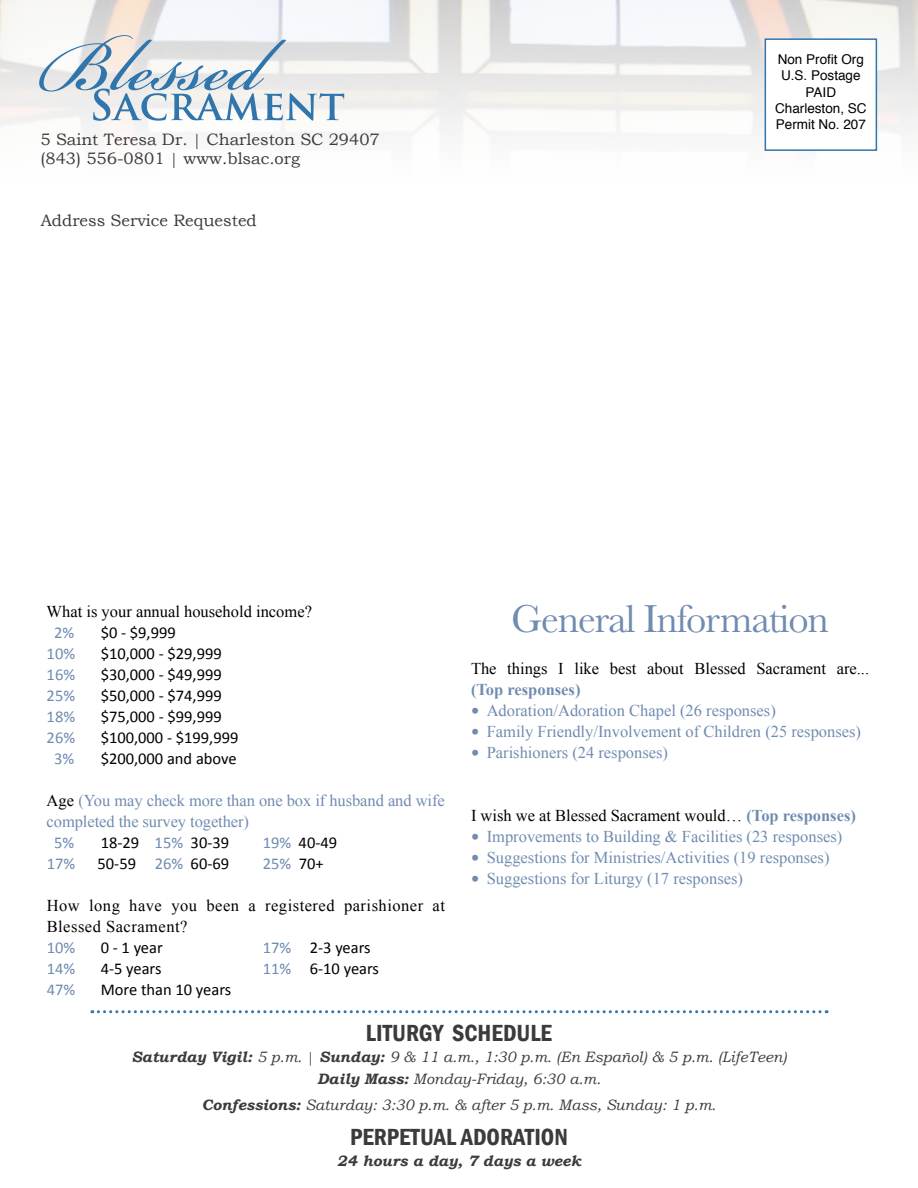
<style>
.page{position:relative;width:918px;height:1188px;background:#fff}
.page>*{position:absolute;margin:0;border:0;box-sizing:border-box;transform-origin:0 0}
.t1{font:40.5px "Baskerville";letter-spacing:-.03em;color:#708cb1}
.t2{font:600 condensed 24px "Franklin Gothic";color:#3b3b3c}
.t3{font:16.5px/21px "Times New Roman";color:#708cb1}
.t4{font:16.5px "Calibri";color:#000}
.t5{font:16.5px "Times New Roman";color:#000}
.t6{font:16.5px/19.8px "Bookman Old Style";color:#3b3b3c}
.t7{font:16.5px/21px "Times New Roman";letter-spacing:.03em;color:#000}
.t8{font:16.5px "Calibri";color:#708cb1}
.t9{font:700 16.5px "Times New Roman";color:#708cb1}
.t10{font:italic 15px/21.8px "Bookman Old Style";color:#3b3b3c;text-align:center}
.t11{font:italic 700 15px "Bookman Old Style";color:#3b3b3c}
.t12{font:13.5px/16.2px "Helvetica";color:#000;text-align:center}
.s1{font-family:"Baskerville"}
.s2{color:#000}
.s3{color:#708cb1}
.s4{font-family:"Calibri";font-weight:700}
.s5{font-weight:700;color:#708cb1}
.s6{font-weight:700}
.s7{font-family:"Baskerville";font-style:normal}
</style>
<div class="page">
<img style="left:0;top:0;width:918px;height:151px">
<div style="left:765px;top:38px;width:112px;height:113px;background:#fff;border:2px solid #3075ab"></div>
<svg style="left:39px;top:35px;width:305px;height:86px"></svg>
<svg style="left:92px;top:1010px;width:728px;height:3px"></svg>
<p class="t6" style="left:40px;top:129px;width:341px">5 Saint Teresa Dr. <span class="s1">|</span> Charleston SC 29407 (843) 556-0801 <span class="s1">|</span> www.blsac.org</p>
<p class="t6" style="left:41px;top:211px;width:218px">Address Service Requested</p>
<p class="t12" style="left:775px;top:52px;width:93px">Non Profit Org<br>U.S. Postage<br>PAID<br>Charleston, SC<br>Permit No. 207</p>
<p class="t5" style="left:47px;top:600px;width:267px">What is your annual household income?</p>
<p class="t8" style="left:54px;top:622px;width:22px">2%</p>
<p class="t4" style="left:101px;top:622px;width:77px">$0 - $9,999</p>
<p class="t8" style="left:47px;top:643px;width:30px">10%</p>
<p class="t4" style="left:101px;top:643px;width:123px">$10,000 - $29,999</p>
<p class="t8" style="left:47px;top:664px;width:30px">16%</p>
<p class="t4" style="left:101px;top:664px;width:123px">$30,000 - $49,999</p>
<p class="t8" style="left:47px;top:685px;width:30px">25%</p>
<p class="t4" style="left:101px;top:685px;width:123px">$50,000 - $74,999</p>
<p class="t8" style="left:47px;top:706px;width:30px">18%</p>
<p class="t4" style="left:101px;top:706px;width:123px">$75,000 - $99,999</p>
<p class="t8" style="left:47px;top:727px;width:30px">26%</p>
<p class="t4" style="left:101px;top:727px;width:139px">$100,000 - $199,999</p>
<p class="t8" style="left:54px;top:748px;width:22px">3%</p>
<p class="t4" style="left:101px;top:748px;width:138px">$200,000 and above</p>
<p class="t3" style="left:47px;top:789px;width:400px"><span class="s2">Age</span> (You may check more than one box if husband and wife completed the survey together)</p>
<p class="t8" style="left:54px;top:832px;width:22px">5%</p>
<p class="t4" style="left:101px;top:832px;width:130px">18-29 <span class="s3">15%</span> 30-39</p>
<p class="t4" style="left:263px;top:832px;width:76px"><span class="s3">19%</span> 40-49</p>
<p class="t8" style="left:47px;top:853px;width:30px">17%</p>
<p class="t4" style="left:98px;top:853px;width:133px">50-59 <span class="s3">26%</span> 60-69</p>
<p class="t8" style="left:263px;top:853px;width:62px">25% <span class="s2">70+</span></p>
<p class="t7" style="left:47px;top:894px;width:400px">How long have you been a registered parishioner at<br>Blessed Sacrament?</p>
<p class="t8" style="left:47px;top:937px;width:30px">10%</p>
<p class="t4" style="left:101px;top:937px;width:64px">0 - 1 year</p>
<p class="t4" style="left:263px;top:937px;width:109px"><span class="s3">17%</span> 2-3 years</p>
<p class="t8" style="left:47px;top:958px;width:30px">14%</p>
<p class="t4" style="left:101px;top:958px;width:62px">4-5 years</p>
<p class="t4" style="left:263px;top:958px;width:118px"><span class="s3">11%</span> 6-10 years</p>
<p class="t8" style="left:47px;top:979px;width:30px">47%</p>
<p class="t4" style="left:101px;top:979px;width:132px">More than 10 years</p>
<h1 class="t1" style="left:511px;top:594px;width:319px">General Information</h1>
<p class="t5" style="left:471px;top:658px;width:400px">The things I like best about Blessed Sacrament are...</p>
<p class="t9" style="left:471px;top:679px;width:111px">(Top responses)</p>
<p class="t3" style="left:471px;top:700px;width:306px"><span class="s4">•</span> Adoration/Adoration Chapel (26 responses)</p>
<p class="t3" style="left:471px;top:721px;width:392px"><span class="s4">•</span> Family Friendly/Involvement of Children (25 responses)</p>
<p class="t3" style="left:471px;top:742px;width:199px"><span class="s4">•</span> Parishioners (24 responses)</p>
<p class="t5" style="left:471px;top:805px;width:386px">I wish we at Blessed Sacrament would… <span class="s5">(Top responses)</span></p>
<p class="t3" style="left:471px;top:826px;width:373px"><span class="s4">•</span> Improvements to Building &amp; Facilities (23 responses)</p>
<p class="t3" style="left:471px;top:847px;width:360px"><span class="s4">•</span> Suggestions for Ministries/Activities (19 responses)</p>
<p class="t3" style="left:471px;top:868px;width:274px"><span class="s4">•</span> Suggestions for Liturgy (17 responses)</p>
<h2 class="t2" style="left:366px;top:1017px;width:188px">LITURGY SCHEDULE</h2>
<p class="t10" style="left:131px;top:1046px;width:657px"><span class="s6">Saturday Vigil:</span> 5 p.m. <span class="s7">|</span> <span class="s6">Sunday:</span> 9 &amp; 11 a.m., 1:30 p.m. (En Español) &amp; 5 p.m. (LifeTeen)<br><span class="s6">Daily Mass:</span> Monday-Friday, 6:30 a.m.</p>
<p class="t10" style="left:202px;top:1094px;width:516px"><span class="s6">Confessions:</span> Saturday: 3:30 p.m. &amp; after 5 p.m. Mass, Sunday: 1 p.m.</p>
<h2 class="t2" style="left:350px;top:1121px;width:219px">PERPETUAL ADORATION</h2>
<p class="t11" style="left:337px;top:1150px;width:246px">24 hours a day, 7 days a week</p>
</div>
